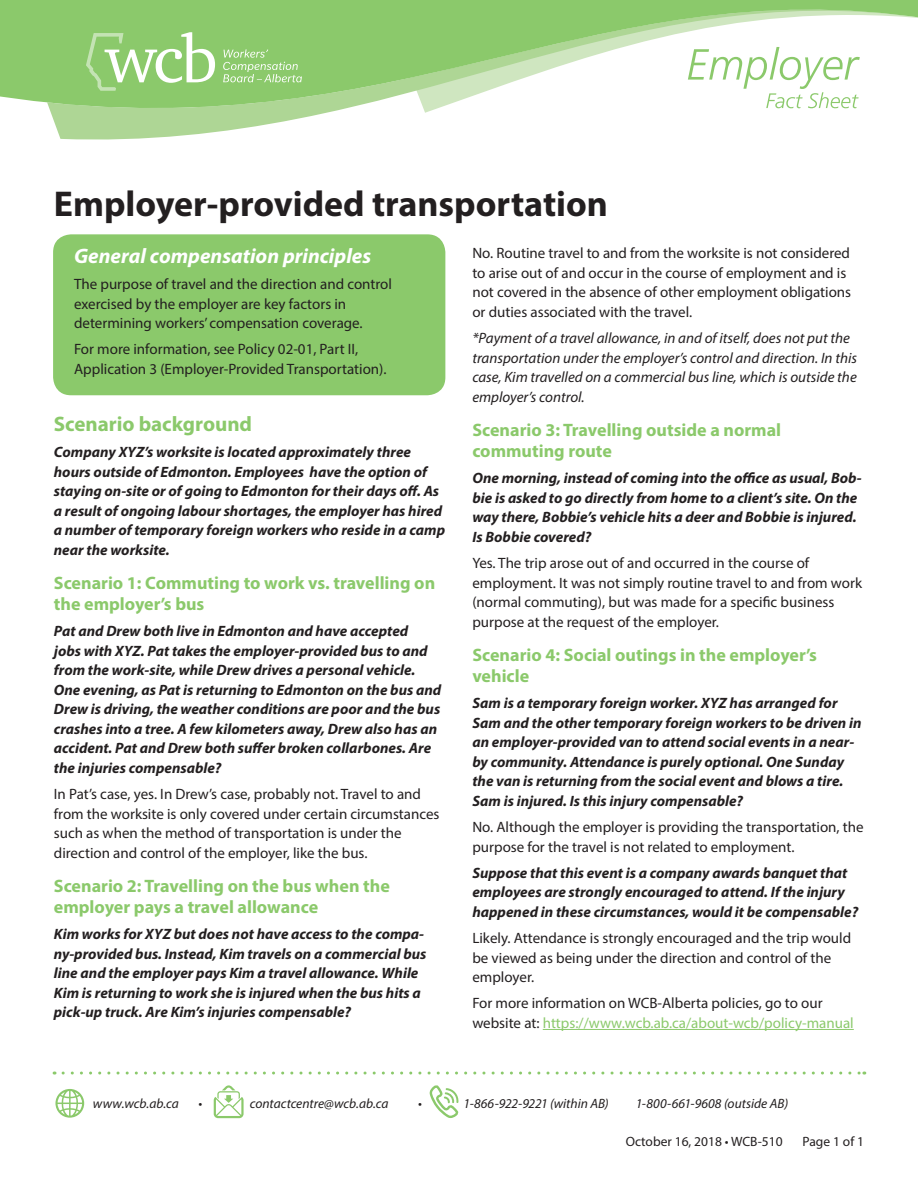
<style>
.page{position:relative;width:918px;height:1188px;background:#fff}
.page>*{position:absolute;margin:0;border:0;box-sizing:border-box;transform-origin:0 0}
.Main_title_copy{font:700 36px "Myriad Pro";color:#231f20}
.Subtitle{font:italic 700 21px "Myriad Pro";color:#fff}
.Subtitle-2{font:700 21px "Myriad Pro";color:#8bc96b}
.scenario{font:700 18px/21px "Myriad Pro";color:#8bc96b}
.scenario-2{font:italic 700 15px/19.5px "Myriad Pro";color:#231f20}
.Body_Text{font:15px/19.5px "Myriad Pro";color:#231f20}
.Subheading{font:italic 700 15px/19.5px "Myriad Pro";color:#231f20}
.description{font:italic 15px/19.5px "Myriad Pro";color:#231f20}
.t1{font:italic 13.5px "Myriad Pro";color:#231f20}
.t2{font:13.5px "Myriad Pro";color:#231f20}
.s1{color:#8bc96b}
</style>
<div class="page">
<svg style="left:0;top:0;width:918px;height:140px"></svg>
<svg style="left:688px;top:47px;width:172px;height:61px"></svg>
<svg style="left:430px;top:1085px;width:29px;height:33px"></svg>
<svg style="left:214px;top:1085px;width:30px;height:33px"></svg>
<svg style="left:63px;top:1072px;width:802px;height:3px"></svg>
<svg style="left:55px;top:1089px;width:29px;height:29px"></svg>
<svg style="left:223px;top:49px;width:79px;height:33px;background:#9dd182"></svg>
<svg style="left:86px;top:32px;width:129px;height:59px"></svg>
<div style="left:53px;top:234px;width:392px;height:161px;background:#8bc96b;border-radius:18px"></div>
<hr style="left:543px;top:1029px;width:311px;height:1px;background:#8bc96b">
<p class="Main_title_copy" style="left:54px;top:180px;width:556px">Employer-provided transportation</p>
<p class="Subtitle" style="left:74px;top:242px;width:299px">General compensation principles</p>
<p class="Body_Text" style="left:74px;top:274px;width:319px">The purpose of travel and the direction and control exercised by the employer are key factors in determining workers’ compensation coverage.</p>
<p class="Body_Text" style="left:74px;top:339px;width:314px">For more information, see Policy 02-01, Part II,<br>Application 3 (Employer-Provided Transportation).</p>
<p class="Subtitle-2" style="left:54px;top:410px;width:200px">Scenario background</p>
<p class="scenario-2" style="left:54px;top:442px;width:393px">Company XYZ’s worksite is located approximately three hours outside of Edmonton. Employees have the option of staying on-site or of going to Edmonton for their days off. As a result of ongoing labour shortages, the employer has hired a number of temporary foreign workers who reside in a camp near the worksite.</p>
<p class="scenario" style="left:54px;top:572px;width:383px">Scenario 1: Commuting to work vs. travelling on the employer’s bus</p>
<p class="Subheading" style="left:54px;top:621px;width:389px">Pat and Drew both live in Edmonton and have accepted<br>jobs with XYZ. Pat takes the employer-provided bus to and from the work-site, while Drew drives a personal vehicle.<br>One evening, as Pat is returning to Edmonton on the bus and Drew is driving, the weather conditions are poor and the bus crashes into a tree. A few kilometers away, Drew also has an accident. Pat and Drew both suffer broken collarbones. Are the injuries compensable?</p>
<p class="Body_Text" style="left:54px;top:784px;width:387px">In Pat’s case, yes. In Drew’s case, probably not. Travel to and from the worksite is only covered under certain circumstances such as when the method of transportation is under the direction and control of the employer, like the bus.</p>
<p class="scenario" style="left:54px;top:875px;width:337px">Scenario 2: Travelling on the bus when the employer pays a travel allowance</p>
<p class="scenario-2" style="left:54px;top:924px;width:374px">Kim works for XYZ but does not have access to the compa&shy;ny-provided bus. Instead, Kim travels on a commercial bus line and the employer pays Kim a travel allowance. While Kim is returning to work she is injured when the bus hits a pick-up truck. Are Kim’s injuries compensable?</p>
<p class="Body_Text" style="left:472px;top:243px;width:380px">No. Routine travel to and from the worksite is not considered to arise out of and occur in the course of employment and is not covered in the absence of other employment obligations or duties associated with the travel.</p>
<p class="description" style="left:472px;top:328px;width:386px">*Payment of a travel allowance, in and of itself, does not put the transportation under the employer’s control and direction. In this case, Kim travelled on a commercial bus line, which is outside the employer’s control.</p>
<p class="scenario" style="left:472px;top:419px;width:310px">Scenario 3: Travelling outside a normal commuting route</p>
<p class="scenario-2" style="left:472px;top:468px;width:391px">One morning, instead of coming into the office as usual, Bob&shy;bie is asked to go directly from home to a client’s site. On the way there, Bobbie’s vehicle hits a deer and Bobbie is injured.<br>Is Bobbie covered?</p>
<p class="Body_Text" style="left:472px;top:553px;width:391px">Yes. The trip arose out of and occurred in the course of employment. It was not simply routine travel to and from work (normal commuting), but was made for a specific business purpose at the request of the employer.</p>
<p class="scenario" style="left:472px;top:644px;width:346px">Scenario 4: Social outings in the employer’s vehicle</p>
<p class="scenario-2" style="left:472px;top:693px;width:391px">Sam is a temporary foreign worker. XYZ has arranged for Sam and the other temporary foreign workers to be driven in an employer-provided van to attend social events in a near&shy;by community. Attendance is purely optional. One Sunday the van is returning from the social event and blows a tire.<br>Sam is injured. Is this injury compensable?</p>
<p class="Body_Text" style="left:472px;top:817px;width:393px">No. Although the employer is providing the transportation, the purpose for the travel is not related to employment.</p>
<p class="scenario-2" style="left:472px;top:863px;width:387px">Suppose that this event is a company awards banquet that employees are strongly encouraged to attend. If the injury happened in these circumstances, would it be compensable?</p>
<p class="Body_Text" style="left:472px;top:928px;width:380px">Likely. Attendance is strongly encouraged and the trip would be viewed as being under the direction and control of the employer.</p>
<p class="Body_Text" style="left:472px;top:993px;width:383px">For more information on WCB-Alberta policies, go to our website at: <span class="s1">https://www.wcb.ab.ca/about-wcb/policy-manual</span></p>
<p class="t1" style="left:93px;top:1095px;width:88px">www.wcb.ab.ca</p>
<p class="t1" style="left:199px;top:1095px;width:5px">•</p>
<p class="t1" style="left:250px;top:1095px;width:140px">contactcentre@wcb.ab.ca</p>
<p class="t1" style="left:418px;top:1095px;width:5px">•</p>
<p class="t1" style="left:464px;top:1095px;width:147px">1-866-922-9221 (within AB)</p>
<p class="t1" style="left:636px;top:1095px;width:154px">1-800-661-9608 (outside AB)</p>
<p class="t2" style="left:626px;top:1133px;width:158px">October 16, 2018 • WCB-510</p>
<p class="t2" style="left:803px;top:1133px;width:63px">Page 1 of 1</p>
</div>
